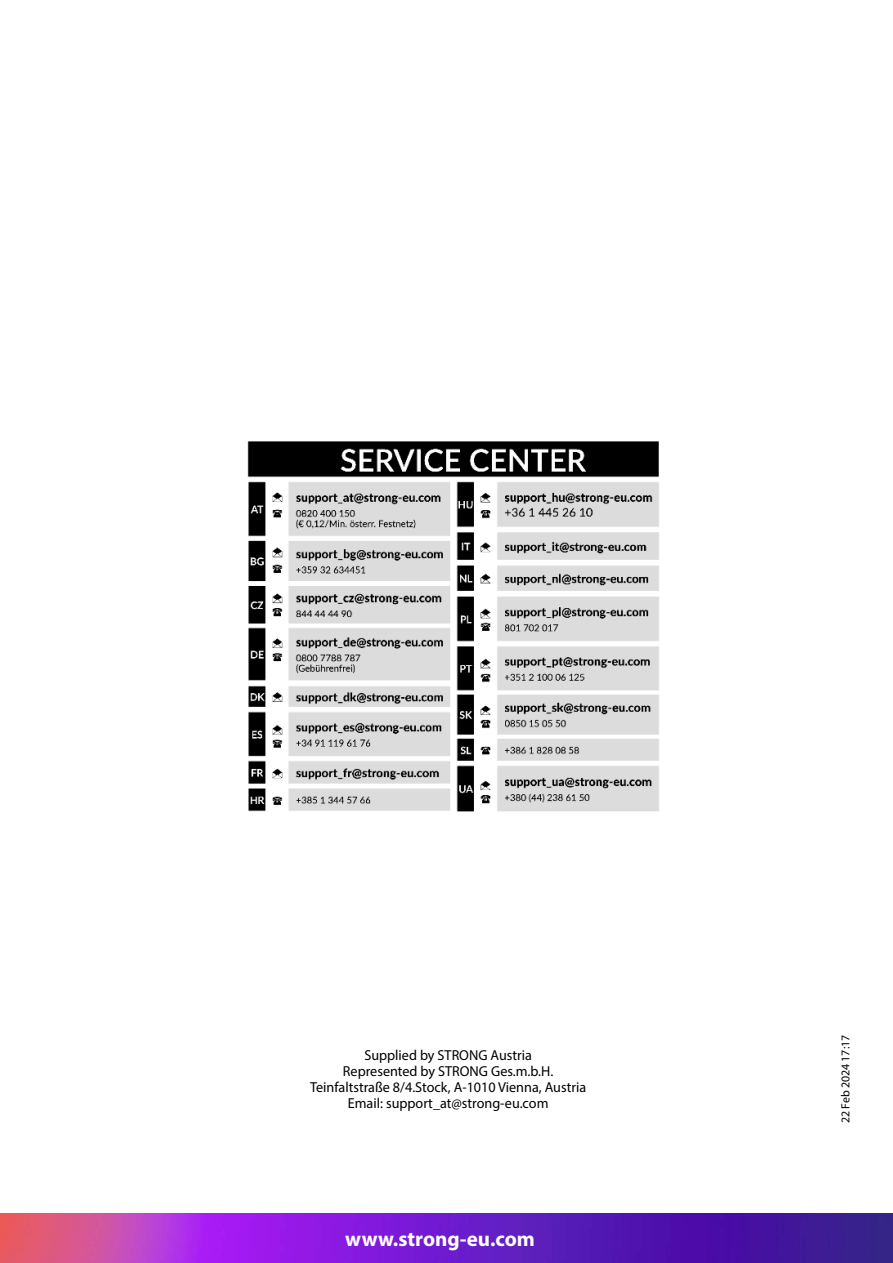
<style>
.page{position:relative;width:893px;height:1263px;background:#fff}
.page>*{position:absolute;margin:0;border:0;box-sizing:border-box;transform-origin:0 0}
.t1{font:700 21px "Myriad Pro";color:#fff}
.t2{font:14.4px/15.8px "Myriad Pro";color:#000;text-align:center}
.t3{font:11.85px "Myriad Pro";color:#000}
</style>
<div class="page">
<img style="left:0;top:1213px;width:893px;height:50px">
<img style="left:247px;top:441px;width:412px;height:371px">
<p class="t2" style="left:310px;top:1048px;width:278px">Supplied by STRONG Austria<br>Represented by STRONG Ges.m.b.H.<br>Teinfaltstraße 8/4.Stock, A-1010 Vienna, Austria Email: support_at@strong-eu.com</p>
<h1 class="t1" style="left:345px;top:1230px;width:191px">www.strong-eu.com</h1>
<p class="t3" style="left:839px;top:1123px;width:90px;rotate:-90deg">22 Feb 2024 17:17</p>
</div>
